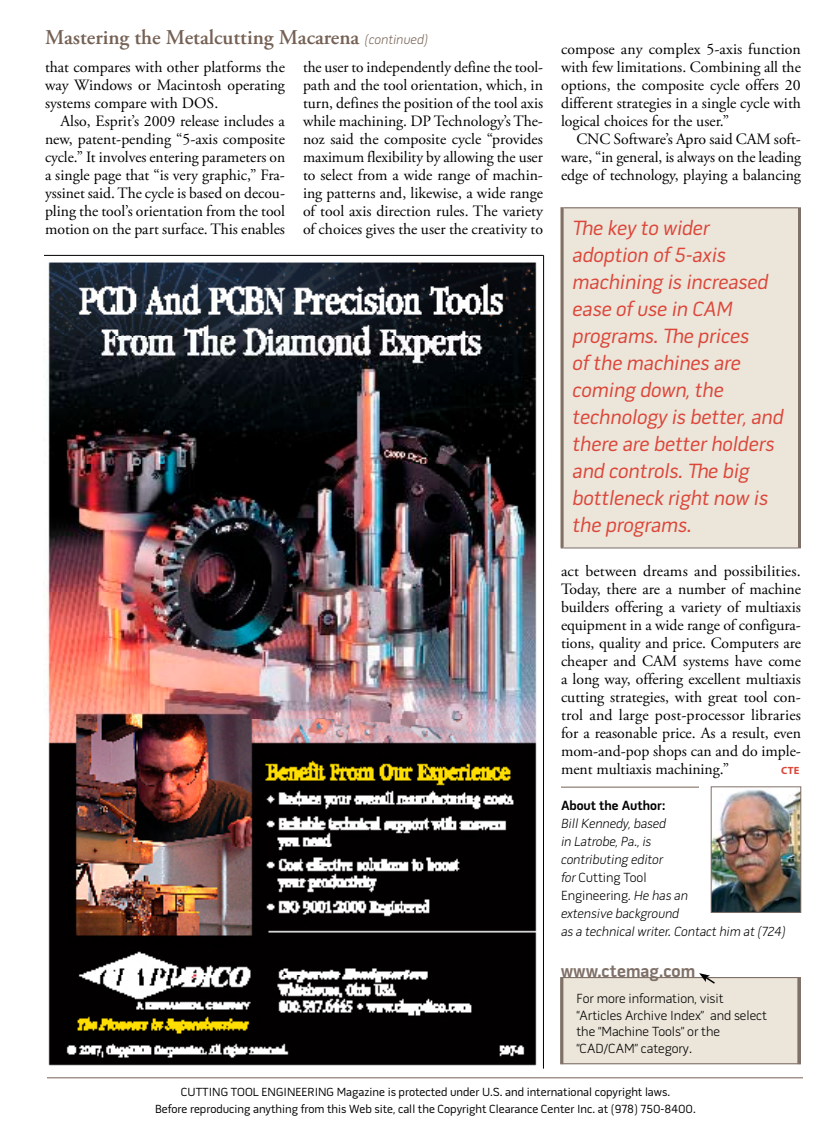
<style>
.page{position:relative;width:837px;height:1134px;background:#fff}
.page>*{position:absolute;margin:0;border:0;box-sizing:border-box;transform-origin:0 0}
.t1{font:italic 21px/27px "Pill Gothic 600 mg";color:#db4639}
.t2{font:600 21px "Adobe Garamond Pro";color:#756154}
.t3{font:700 18px "Pill Gothic 600 mg";color:#807168}
.t4{font:15.75px/18px "Adobe Garamond Pro";color:#000;text-align:justify}
.t5{font:300 13.5px/16.5px "Pill Gothic 600 mg";letter-spacing:-.005em;color:#000}
.t6{font:13.5px/18px "Pill Gothic 600 mg Light Obq";letter-spacing:-.005em;color:#000}
.t7{font:700 13.5px "Pill Gothic 600 mg";color:#000}
.t8{font:12px/16.5px "Pill Gothic 600 mg";color:#000;text-align:center}
.t9{font:700 10.5px "Myriad Pro";color:#db4639}
.s1{font-family:"Pill Gothic 600 mg Light Obq";font-weight:400;font-size:13.5px}
.s2{font-family:"Pill Gothic 600 mg Light Obq";font-weight:400}
</style>
<div class="page">
<hr style="left:561px;top:787px;width:138px;height:1px;background:#756154">
<img style="left:46px;top:262px;width:491px;height:804px">
<hr style="left:543px;top:255px;width:1px;height:814px;background:#000">
<hr style="left:44px;top:255px;width:500px;height:1px;background:#000">
<div style="left:561px;top:978px;width:239px;height:86px;background:#ece5da"></div>
<div style="left:560px;top:977px;width:241px;height:87px;border:1px solid #807168"></div>
<svg style="left:699px;top:973px;width:18px;height:11px"></svg>
<hr style="left:560px;top:977px;width:3px;height:87px;background:#807168">
<hr style="left:797px;top:978px;width:3px;height:86px;background:#807168">
<img style="left:713px;top:789px;width:86px;height:122px">
<div style="left:711px;top:787px;width:90px;height:126px;border:1px solid #807168"></div>
<div style="left:561px;top:208px;width:240px;height:339px;background:#ece5da"></div>
<hr style="left:564px;top:207px;width:234px;height:1px;background:#807168">
<hr style="left:564px;top:547px;width:234px;height:2px;background:#807168">
<hr style="left:561px;top:207px;width:3px;height:341px;background:#807168">
<hr style="left:798px;top:207px;width:3px;height:341px;background:#807168">
<hr style="left:47px;top:1078px;width:756px;height:1px;background:#756154">
<h1 class="t2" style="left:45px;top:26px;width:385px">Mastering the Metalcutting Macarena <span class="s1">(continued)</span></h1>
<p class="t4" style="left:45px;top:59px;width:242px">that compares with other platforms the way Windows or Macintosh operating systems compare with DOS.</p>
<p class="t4" style="left:45px;top:113px;width:242px;text-indent:15px">Also, Esprit’s 2009 release includes a new, patent-pending “5-axis composite cycle.” It involves entering parameters on a single page that “is very graphic,” Fra&shy;yssinet said. The cycle is based on decou&shy;pling the tool’s orientation from the tool motion on the part surface. This enables</p>
<p class="t4" style="left:303px;top:59px;width:242px">the user to independently define the tool&shy;path and the tool orientation, which, in turn, defines the position of the tool axis while machining. DP Technology’s The&shy;noz said the composite cycle “provides maximum flexibility by allowing the user to select from a wide range of machin&shy;ing patterns and, likewise, a wide range of tool axis direction rules. The variety of choices gives the user the creativity to</p>
<p class="t4" style="left:561px;top:41px;width:241px">compose any complex 5-axis function with few limitations. Combining all the options, the composite cycle offers 20 different strategies in a single cycle with logical choices for the user.”</p>
<p class="t4" style="left:561px;top:131px;width:242px;text-indent:15px">CNC Software’s Apro said CAM soft&shy;ware, “in general, is always on the leading edge of technology, playing a balancing</p>
<p class="t1" style="left:573px;top:217px;width:212px">The key to wider adoption of 5-axis machining is increased ease of use in CAM programs. The prices<br>of the machines are coming down, the technology is better, and there are better holders and controls. The big bottleneck right now is the programs.</p>
<p class="t4" style="left:561px;top:563px;width:242px">act between dreams and possibilities.<br>Today, there are a number of machine builders offering a variety of multiaxis equipment in a wide range of configura&shy;tions, quality and price. Computers are cheaper and CAM systems have come a long way, offering excellent multiaxis cutting strategies, with great tool con&shy;trol and large post-processor libraries for a reasonable price. As a result, even mom-and-pop shops can and do imple&shy;ment multiaxis machining.”</p>
<p class="t9" style="left:781px;top:764px;width:20px">CTE</p>
<p class="t7" style="left:561px;top:800px;width:106px">About the Author:</p>
<p class="t6" style="left:561px;top:816px;width:107px">Bill Kennedy, based in Latrobe, Pa., is contributing editor</p>
<p class="t5" style="left:561px;top:870px;width:128px;line-height:18px"><span class="s2">for</span> Cutting Tool<br>Engineering<span class="s2">. He has an</span></p>
<p class="t6" style="left:561px;top:906px;width:226px">extensive background<br>as a technical writer. Contact him at (724)</p>
<p class="t3" style="left:561px;top:964px;width:136px">www.ctemag.com</p>
<p class="t5" style="left:576px;top:991px;width:192px">For more information, visit “Articles Archive Index” and select the “Machine Tools”- or the “CAD/CAM” category.</p>
<p class="t8" style="left:155px;top:1085px;width:542px">CUTTING TOOL ENGINEERING Magazine is protected under U.S. and international copyright laws.<br>Before reproducing anything from this Web site, call the Copyright Clearance Center Inc. at (978) 750-8400.</p>
</div>
